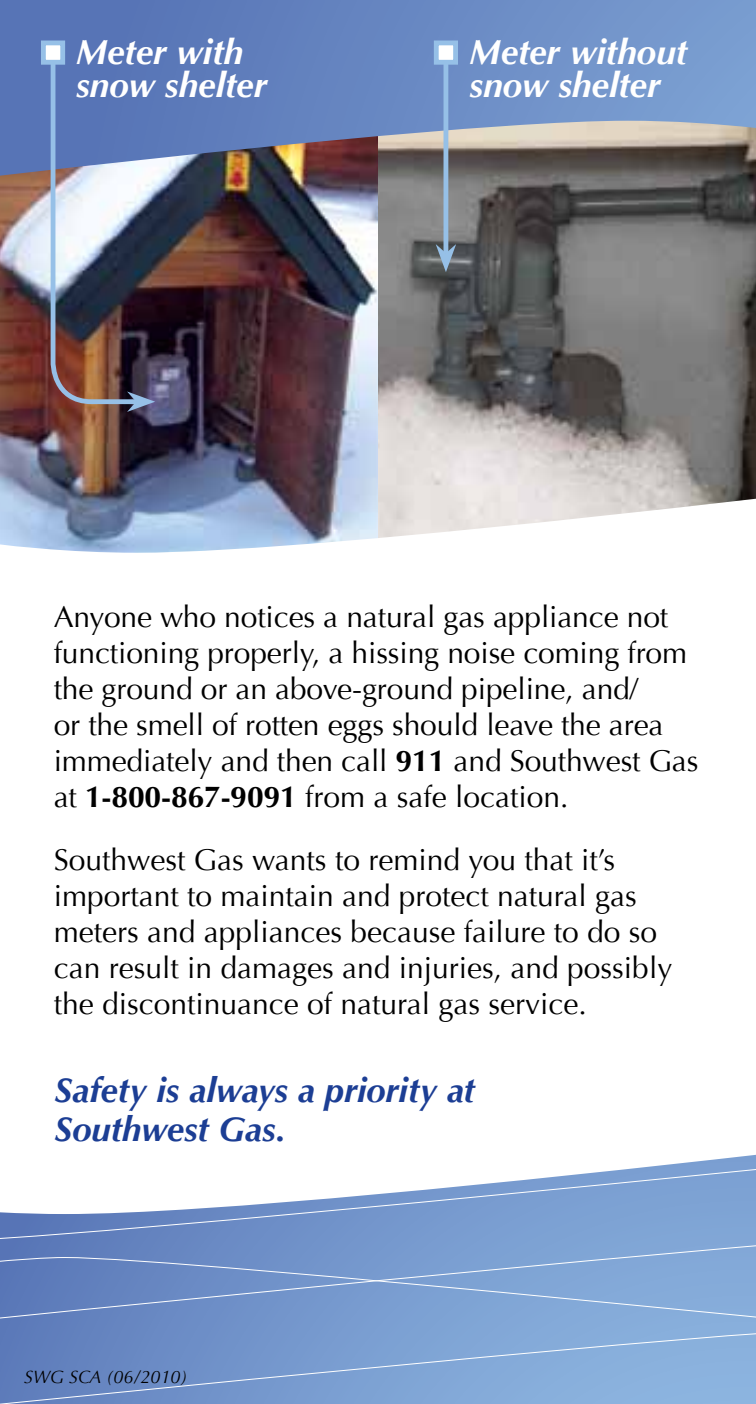
<style>
.page{position:relative;width:756px;height:1404px;background:#fff}
.page>*{position:absolute;margin:0;border:0;box-sizing:border-box;transform-origin:0 0}
.t1{font:italic 700 35.1px/32.7px "Optima";letter-spacing:-.005em;color:#fff}
.t2{font:italic 700 34.8px/39.3px "Optima";letter-spacing:-.005em;color:#1c3e94}
.t3{font:30px/36px "Optima";color:#000}
.t4{font:italic 18px "Optima";color:#000}
.s1{font-weight:700}
</style>
<div class="page">
<img style="left:0;top:176px;width:378px;height:301px">
<img style="left:378px;top:176px;width:378px;height:301px">
<svg style="left:0;top:477px;width:756px;height:76px"></svg>
<svg style="left:0;top:1154px;width:756px;height:72px"></svg>
<svg style="left:0;top:1226px;width:756px;height:104px;background:#7799cd"></svg>
<svg style="left:0;top:1330px;width:756px;height:74px;background:#7b9ed1"></svg>
<svg style="left:0;top:0;width:756px;height:176px;background:#6e84b0"></svg>
<div style="left:436px;top:43px;width:20px;height:20px;background:#fff"></div>
<hr style="left:444px;top:62px;width:4px;height:191px;background:#96c0e7">
<div style="left:434px;top:41px;width:24px;height:24px;border:5px solid #96c0e7"></div>
<svg style="left:436px;top:244px;width:20px;height:28px"></svg>
<div style="left:43px;top:43px;width:20px;height:19px;background:#fff"></div>
<div style="left:41px;top:41px;width:24px;height:24px;border:5px solid #96c0e7"></div>
<img style="left:48px;top:57px;width:107px;height:355px">
<p class="t1" style="left:76px;top:36px;width:193px">Meter with snow shelter</p>
<p class="t1" style="left:470px;top:36px;width:219px">Meter without snow shelter</p>
<p class="t3" style="left:54px;top:599px;width:646px">Anyone who notices a natural gas appliance not functioning properly, a hissing noise coming from the ground or an above-ground pipeline, and/<br>or the smell of rotten eggs should leave the area immediately and then call <span class="s1">911</span> and Southwest Gas at <span class="s1">1-800-867-9091</span> from a safe location.</p>
<p class="t3" style="left:54px;top:842px;width:620px">Southwest Gas wants to remind you that it’s important to maintain and protect natural gas meters and appliances because failure to do so can result in damages and injuries, and possibly the discontinuance of natural gas service.</p>
<p class="t2" style="left:54px;top:1070px;width:422px">Safety is always a priority at<br>Southwest Gas.</p>
<p class="t4" style="left:24px;top:1367px;width:165px">SWG SCA (06/2010)</p>
</div>
